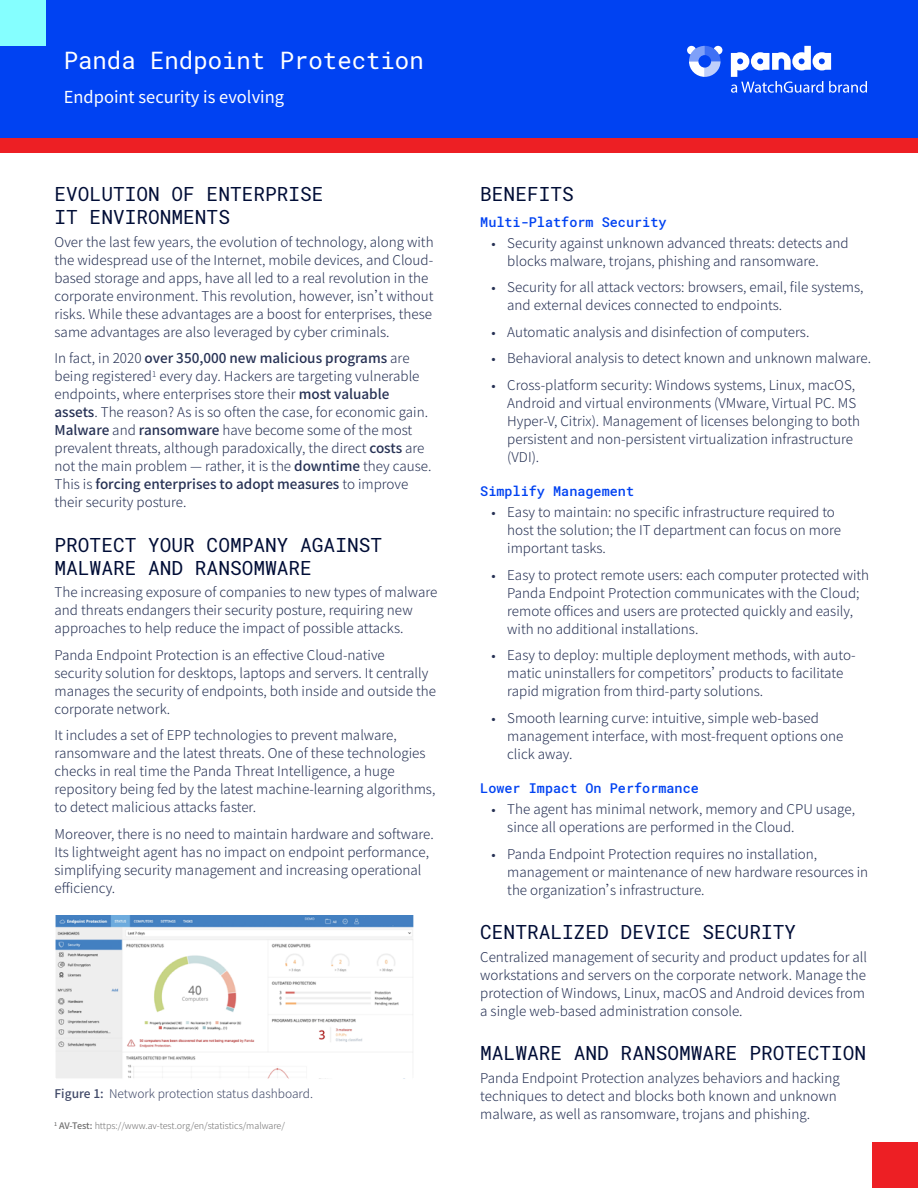
<style>
.page{position:relative;width:918px;height:1188px;background:#fff}
.page>*{position:absolute;margin:0;border:0;box-sizing:border-box;transform-origin:0 0}
.t1{font:24px "Roboto Mono";color:#fff}
.t2{font:19.5px/23.4px "Roboto Mono";color:#000d36}
.t3{font:16.5px "Noto Sans SC";color:#fff}
.t4{font:300 13.5px/18px "Noto Sans SC";color:#263154}
.t5{font:500 13.5px "Roboto Mono";color:#0042f2}
.t6{font:300 12px "Noto Sans SC";color:#404968}
.t7{font:300 9px "Noto Sans SC";color:#706f6f}
.s1{font-weight:500}
.s2{font-family:"Myriad Pro";font-weight:600}
</style>
<div class="page">
<img style="left:57px;top:916px;width:355px;height:161px">
<div style="left:54px;top:913px;width:361px;height:167px;border:2px solid #fff"></div>
<div style="left:0;top:0;width:918px;height:152px;background:#0042f2"></div>
<div style="left:0;top:138px;width:918px;height:15px;background:#ed1f24"></div>
<div style="left:0;top:0;width:45px;height:45px;background:#85ffff"></div>
<div style="left:873px;top:1143px;width:45px;height:45px;background:#ed1f24"></div>
<svg style="left:687px;top:46px;width:35px;height:31px"></svg>
<svg style="left:731px;top:46px;width:136px;height:47px"></svg>
<h1 class="t1" style="left:64px;top:44px;width:362px">Panda Endpoint Protection</h1>
<p class="t3" style="left:64px;top:88px;width:222px">Endpoint security is evolving</p>
<h2 class="t2" style="left:55px;top:182px;width:271px">EVOLUTION OF ENTERPRISE<br>IT ENVIRONMENTS</h2>
<p class="t4" style="left:55px;top:233px;width:381px">Over the last few years, the evolution of technology, along with the widespread use of the Internet, mobile devices, and Cloud&shy;based storage and apps, have all led to a real revolution in the corporate environment. This revolution, however, isn’t without risks. While these advantages are a boost for enterprises, these same advantages are also leveraged by cyber criminals.</p>
<p class="t4" style="left:55px;top:349px;width:378px">In fact, in 2020 <span class="s1">over 350,000 new malicious programs</span> are being registered<sup>1</sup> every day. Hackers are targeting vulnerable endpoints, where enterprises store their <span class="s1">most valuable assets</span>. The reason? As is so often the case, for economic gain.<br><span class="s1">Malware</span> and <span class="s1">ransomware</span> have become some of the most prevalent threats, although paradoxically, the direct <span class="s1">costs</span> are not the main problem — rather, it is the <span class="s1">downtime</span> they cause.<br>This is <span class="s1">forcing enterprises to adopt measures</span> to improve their security posture.</p>
<h2 class="t2" style="left:55px;top:532px;width:329px">PROTECT YOUR COMPANY AGAINST<br>MALWARE AND RANSOMWARE</h2>
<p class="t4" style="left:55px;top:584px;width:384px">The increasing exposure of companies to new types of malware and threats endangers their security posture, requiring new approaches to help reduce the impact of possible attacks.</p>
<p class="t4" style="left:55px;top:646px;width:383px">Panda Endpoint Protection is an effective Cloud-native<br>security solution for desktops, laptops and servers. It centrally manages the security of endpoints, both inside and outside the corporate network.</p>
<p class="t4" style="left:55px;top:727px;width:382px">It includes a set of EPP technologies to prevent malware, ransomware and the latest threats. One of these technologies checks in real time the Panda Threat Intelligence, a huge repository being fed by the latest machine-learning algorithms, to detect malicious attacks faster.</p>
<p class="t4" style="left:55px;top:825px;width:381px">Moreover, there is no need to maintain hardware and software.<br>Its lightweight agent has no impact on endpoint performance, simplifying security management and increasing operational efficiency.</p>
<p class="t6" style="left:55px;top:1087px;width:260px"><span class="s1">Figure 1:</span> Network protection status dashboard.</p>
<p class="t7" style="left:54px;top:1120px;width:232px"><sup>1</sup> <span class="s1">AV-Test:</span> https://www.av-test.org/en/statistics/malware/</p>
<h2 class="t2" style="left:480px;top:182px;width:95px">BENEFITS</h2>
<p class="t5" style="left:480px;top:212px;width:188px">Multi-Platform Security</p>
<p class="t4" style="left:507px;top:234px;width:343px;text-indent:-16px"><span class="s2">•</span> Security against unknown advanced threats: detects and blocks malware, trojans, phishing and ransomware.</p>
<p class="t4" style="left:507px;top:279px;width:358px;text-indent:-16px"><span class="s2">•</span> Security for all attack vectors: browsers, email, file systems, and external devices connected to endpoints.</p>
<p class="t4" style="left:492px;top:323px;width:319px"><span class="s2">•</span> Automatic analysis and disinfection of computers.</p>
<p class="t4" style="left:492px;top:350px;width:381px"><span class="s2">•</span> Behavioral analysis to detect known and unknown malware.</p>
<p class="t4" style="left:507px;top:376px;width:354px;text-indent:-16px"><span class="s2">•</span> Cross-platform security: Windows systems, Linux, macOS, Android and virtual environments (VMware, Virtual PC. MS Hyper-V, Citrix). Management of licenses belonging to both persistent and non-persistent virtualization infrastructure (VDI).</p>
<p class="t5" style="left:480px;top:482px;width:155px">Simplify Management</p>
<p class="t4" style="left:507px;top:504px;width:335px;text-indent:-16px"><span class="s2">•</span> Easy to maintain: no specific infrastructure required to host the solution; the IT department can focus on more important tasks.</p>
<p class="t4" style="left:507px;top:566px;width:363px;text-indent:-16px"><span class="s2">•</span> Easy to protect remote users: each computer protected with Panda Endpoint Protection communicates with the Cloud; remote offices and users are protected quickly and easily, with no additional installations.</p>
<p class="t4" style="left:507px;top:647px;width:350px;text-indent:-16px"><span class="s2">•</span> Easy to deploy: multiple deployment methods, with auto&shy;matic uninstallers for competitors’products to facilitate rapid migration from third-party solutions.</p>
<p class="t4" style="left:507px;top:709px;width:338px;text-indent:-16px"><span class="s2">•</span> Smooth learning curve: intuitive, simple web-based management interface, with most-frequent options one click away.</p>
<p class="t5" style="left:480px;top:779px;width:220px">Lower Impact On Performance</p>
<p class="t4" style="left:507px;top:801px;width:349px;text-indent:-16px"><span class="s2">•</span> The agent has minimal network, memory and CPU usage, since all operations are performed in the Cloud.</p>
<p class="t4" style="left:507px;top:845px;width:363px;text-indent:-16px"><span class="s2">•</span> Panda Endpoint Protection requires no installation, management or maintenance of new hardware resources in the organization’s infrastructure.</p>
<h2 class="t2" style="left:480px;top:920px;width:317px">CENTRALIZED DEVICE SECURITY</h2>
<p class="t4" style="left:480px;top:948px;width:388px">Centralized management of security and product updates for all workstations and servers on the corporate network. Manage the protection of Windows, Linux, macOS and Android devices from a single web-based administration console.</p>
<h2 class="t2" style="left:480px;top:1041px;width:388px">MALWARE AND RANSOMWARE PROTECTION</h2>
<p class="t4" style="left:480px;top:1069px;width:361px">Panda Endpoint Protection analyzes behaviors and hacking techniques to detect and blocks both known and unknown malware, as well as ransomware, trojans and phishing.</p>
</div>
